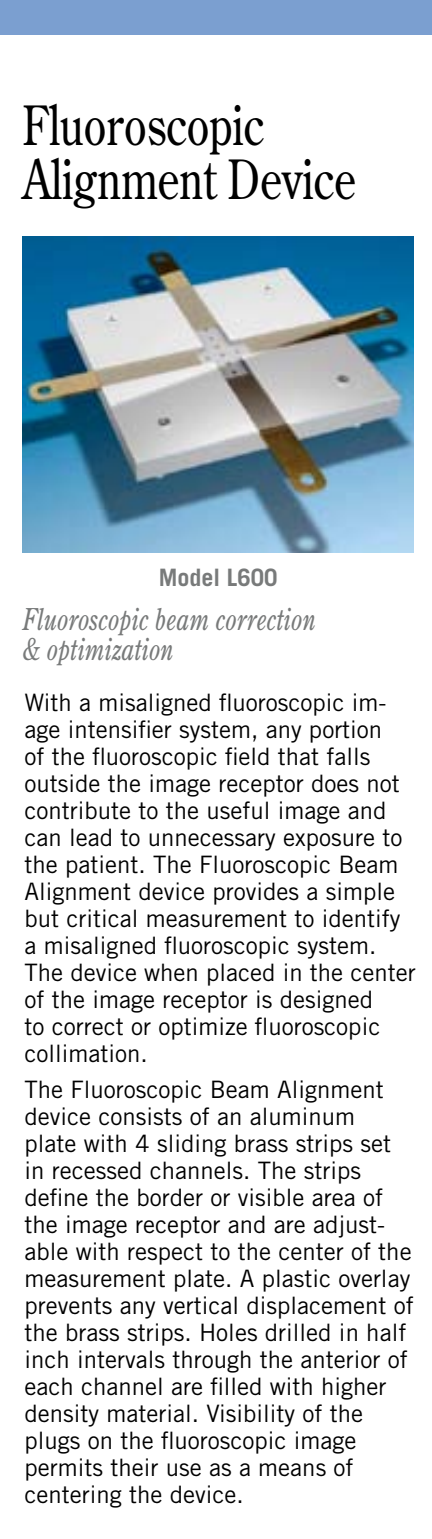
<style>
.page{position:relative;width:432px;height:1539px;background:#fff}
.page>*{position:absolute;margin:0;border:0;box-sizing:border-box;transform-origin:0 0}
.t1{font:54px/54px "Century Old Style";color:#000;scale:.8 1}
.t2{font:italic 30px/30px "Century Old Style";color:#787a7a;scale:.8 1}
.t3{font:24px/27px "Trade Gothic";color:#000}
.t4{font:700 24px "Trade Gothic";color:#787a7a}
</style>
<div class="page">
<img style="left:23px;top:236px;width:391px;height:316px">
<div style="left:0;top:0;width:432px;height:34px;background:#7b9fd0"></div>
<h1 class="t1" style="left:22px;top:97px;width:418px">Fluoroscopic<br>Alignment Device</h1>
<p class="t4" style="left:159px;top:563px;width:120px">Model L600</p>
<p class="t2" style="left:22px;top:603px;width:368px">Fluoroscopic beam correction &amp; optimization</p>
<p class="t3" style="left:24px;top:689px;width:393px">With a misaligned fluoroscopic im&shy;age intensifier system, any portion<br>of the fluoroscopic field that falls outside the image receptor does not contribute to the useful image and can lead to unnecessary exposure to the patient. The Fluoroscopic Beam Alignment device provides a simple but critical measurement to identify a misaligned fluoroscopic system.<br>The device when placed in the center of the image receptor is designed<br>to correct or optimize fluoroscopic collimation.</p>
<p class="t3" style="left:24px;top:1075px;width:391px">The Fluoroscopic Beam Alignment device consists of an aluminum<br>plate with 4 sliding brass strips set in recessed channels. The strips define the border or visible area of the image receptor and are adjust&shy;able with respect to the center of the measurement plate. A plastic overlay prevents any vertical displacement of the brass strips. Holes drilled in half inch intervals through the anterior of each channel are filled with higher density material. Visibility of the plugs on the fluoroscopic image permits their use as a means of centering the device.</p>
</div>
